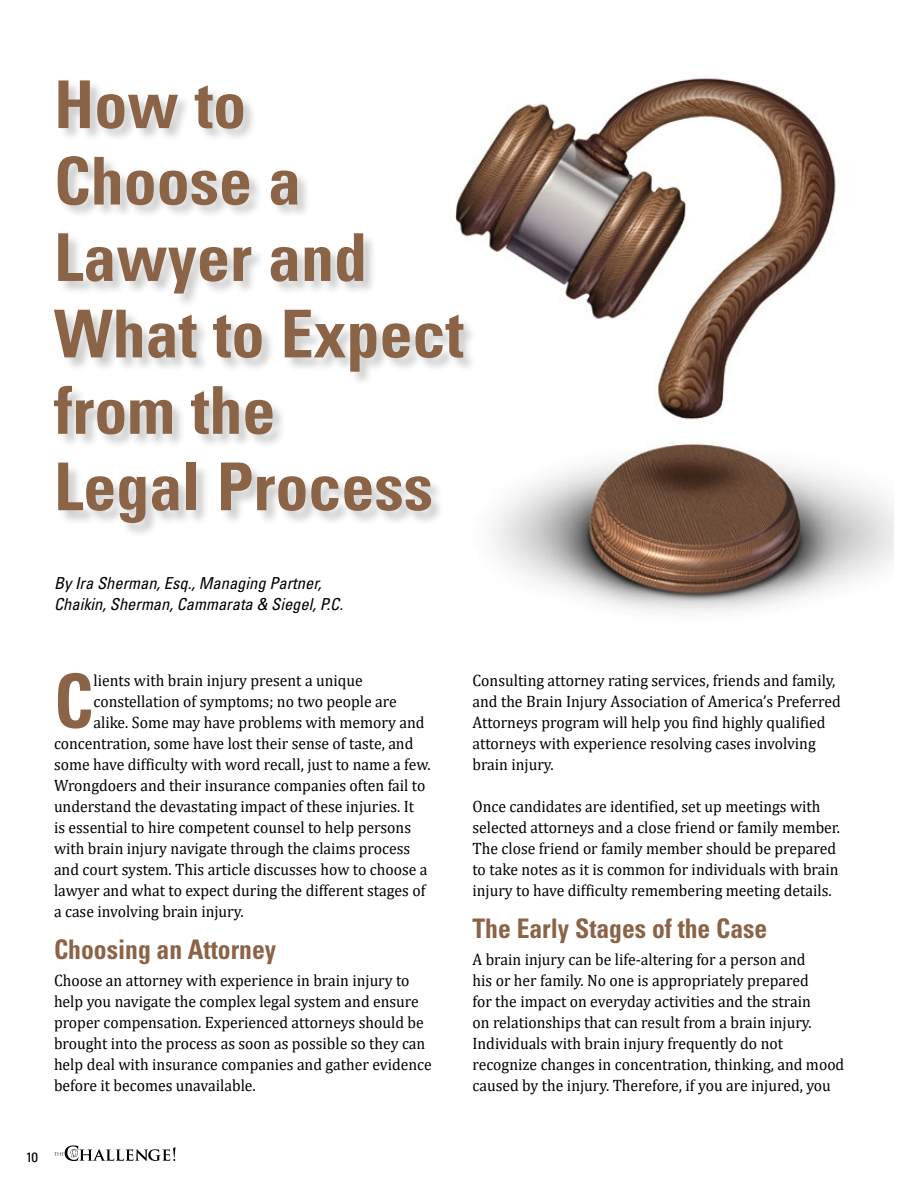
<style>
.page{position:relative;width:918px;height:1188px;background:#fff}
.page>*{position:absolute;margin:0;border:0;box-sizing:border-box;transform-origin:0 0}
.t1{font:700 condensed 74.7px "Univers LT Std";color:#8b6346;scale:.95 1}
.t2{font:700 condensed 66px/76.5px "Univers LT Std";color:#8b6346}
.t3{font:700 condensed 27px "Univers LT Std";color:#8b6346;scale:.95 1}
.t4{font:16.5px/21px "Cambria";color:#000;scale:.95 1}
.t5{font:italic condensed 16.5px/21px "Univers LT Std";color:#000}
.t6{font:condensed 13.5px "Univers LT Std";color:#000;scale:1.1 1}
</style>
<div class="page">
<svg style="left:54px;top:1145px;width:122px;height:16px"></svg>
<img style="left:478px;top:78px;width:415px;height:535px">
<div style="left:54px;top:80px;width:424px;height:458px;background:#000;opacity:.2"></div>
<h2 class="t2" style="left:54px;top:66px;width:411px">How to<br>Choose a<br>Lawyer and<br>What to Expect from the<br>Legal Process</h2>
<p class="t5" style="left:54px;top:573px;width:291px">By Ira Sherman, Esq., Managing Partner,<br>Chaikin, Sherman, Cammarata &amp; Siegel, P.C.</p>
<h1 class="t1" style="left:54px;top:655px;width:43px">C</h1>
<p class="t4" style="left:93px;top:669px;width:285px">lients with brain injury present a unique</p>
<p class="t4" style="left:93px;top:690px;width:321px">constellation of symptoms; no two people are</p>
<p class="t4" style="left:93px;top:711px;width:350px">alike. Some may have problems with memory and</p>
<p class="t4" style="left:54px;top:732px;width:380px">concentration, some have lost their sense of taste, and</p>
<p class="t4" style="left:54px;top:753px;width:398px">some have difficulty with word recall, just to name a few.</p>
<p class="t4" style="left:54px;top:775px;width:393px">Wrongdoers and their insurance companies often fail to</p>
<p class="t4" style="left:54px;top:796px;width:381px">understand the devastating impact of these injuries. It</p>
<p class="t4" style="left:54px;top:817px;width:377px">is essential to hire competent counsel to help persons</p>
<p class="t4" style="left:54px;top:838px;width:376px">with brain injury navigate through the claims process</p>
<p class="t4" style="left:54px;top:859px;width:395px">and court system. This article discusses how to choose a</p>
<p class="t4" style="left:54px;top:880px;width:393px">lawyer and what to expect during the different stages of</p>
<p class="t4" style="left:54px;top:901px;width:201px">a case involving brain injury.</p>
<h3 class="t3" style="left:54px;top:933px;width:235px">Choosing an Attorney</h3>
<p class="t4" style="left:54px;top:970px;width:399px">Choose an attorney with experience in brain injury to help you navigate the complex legal system and ensure proper compensation. Experienced attorneys should be brought into the process as soon as possible so they can help deal with insurance companies and gather evidence before it becomes unavailable.</p>
<p class="t6" style="left:26px;top:1148px;width:13px">10</p>
<p class="t4" style="left:472px;top:669px;width:389px">Consulting attorney rating services, friends and family, and the Brain Injury Association of America’s Preferred Attorneys program will help you find highly qualified attorneys with experience resolving cases involving brain injury.</p>
<p class="t4" style="left:472px;top:795px;width:388px">Once candidates are identified, set up meetings with selected attorneys and a close friend or family member.<br>The close friend or family member should be prepared to take notes as it is common for individuals with brain injury to have difficulty remembering meeting details.</p>
<h3 class="t3" style="left:472px;top:912px;width:312px">The Early Stages of the Case</h3>
<p class="t4" style="left:472px;top:949px;width:393px">A brain injury can be life-altering for a person and<br>his or her family. No one is appropriately prepared<br>for the impact on everyday activities and the strain<br>on relationships that can result from a brain injury.<br>Individuals with brain injury frequently do not recognize changes in concentration, thinking, and mood caused by the injury. Therefore, if you are injured, you</p>
</div>
